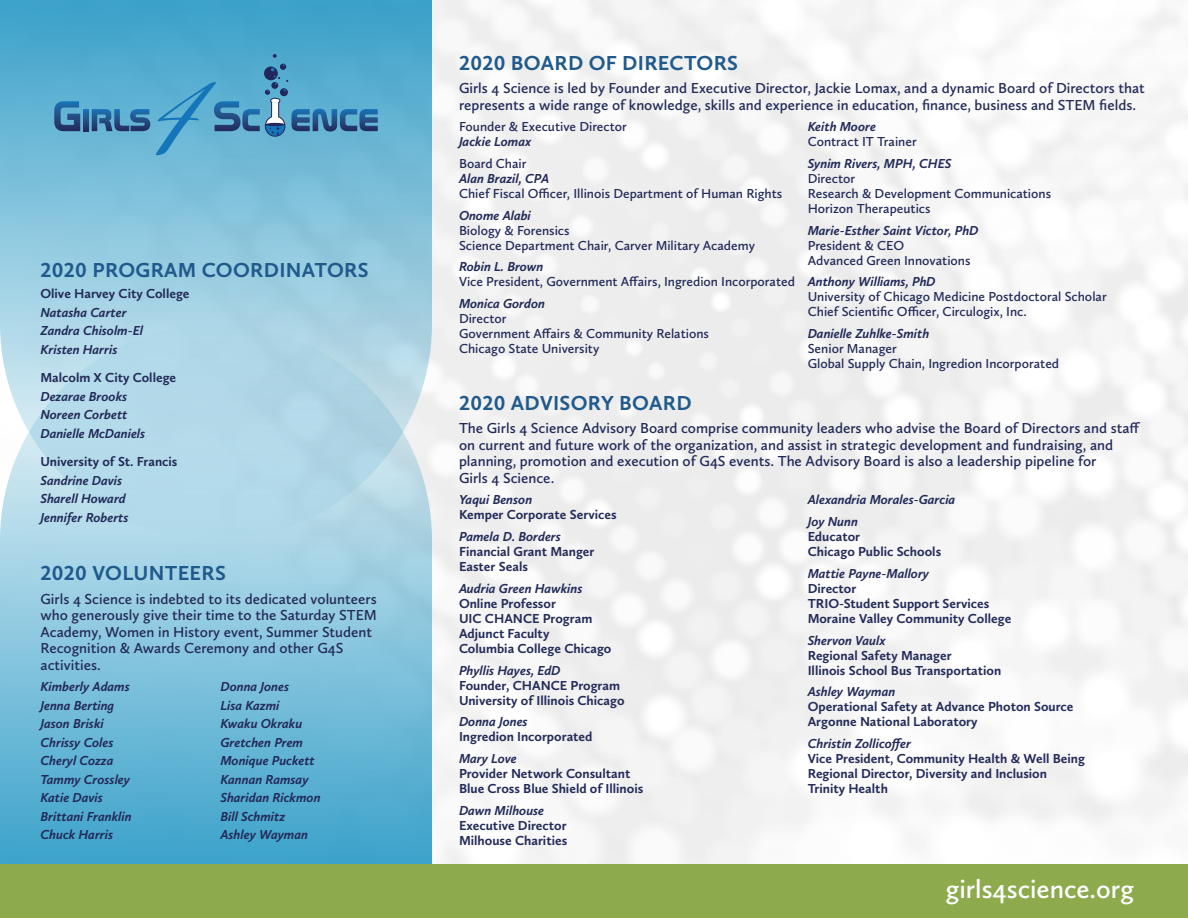
<style>
.page{position:relative;width:1188px;height:918px;background:#fff}
.page>*{position:absolute;margin:0;border:0;box-sizing:border-box;transform-origin:0 0}
.t1{font:600 27px "Calluna Sans";color:#fff}
.t2{font:700 21px "Calluna Sans";letter-spacing:.015em;color:#205a8c}
.t3{font:600 15px/16.5px "Calluna Sans";color:#232b59}
.t4{font:italic 700 13.5px/18.5px "Calluna Sans";color:#232b59}
.t5{font:700 13.5px/15px "Calluna Sans";color:#232b59}
.t6{font:600 13.5px/15px "Calluna Sans";color:#232b59}
</style>
<div class="page">
<div style="left:0;top:864px;width:1188px;height:54px;background:#8dab4d"></div>
<svg style="left:0;top:0;width:432px;height:324px;background:#76bcd7"></svg>
<svg style="left:54px;top:101px;width:26px;height:30px"></svg>
<svg style="left:83px;top:109px;width:6px;height:22px"></svg>
<svg style="left:92px;top:109px;width:58px;height:22px"></svg>
<svg style="left:273px;top:54px;width:4px;height:4px"></svg>
<svg style="left:156px;top:64px;width:222px;height:91px;background:#56a2c7"></svg>
<svg style="left:0;top:324px;width:432px;height:540px;background:#8fc8df"></svg>
<h2 class="t2" style="left:40px;top:257px;width:329px">2020 PROGRAM COORDINATORS</h2>
<p class="t5" style="left:40px;top:286px;width:151px">Olive Harvey City College</p>
<p class="t4" style="left:40px;top:303px;width:104px">Natasha Carter<br>Zandra Chisolm-El<br>Kristen Harris</p>
<p class="t5" style="left:40px;top:370px;width:137px">Malcolm X City College</p>
<p class="t4" style="left:40px;top:387px;width:106px">Dezarae Brooks<br>Noreen Corbett<br>Danielle McDaniels</p>
<p class="t5" style="left:40px;top:454px;width:139px">University of St. Francis</p>
<p class="t4" style="left:40px;top:471px;width:89px">Sandrine Davis<br>Sharell Howard<br>Jennifer Roberts</p>
<h2 class="t2" style="left:40px;top:560px;width:187px">2020 VOLUNTEERS</h2>
<p class="t3" style="left:40px;top:590px;width:338px">Girls 4 Science is indebted to its dedicated volunteers who generously give their time to the Saturday STEM Academy, Women in History event, Summer Student Recognition &amp; Awards Ceremony and other G4S activities.</p>
<p class="t4" style="left:40px;top:677px;width:93px">Kimberly Adams<br>Jenna Berting<br>Jason Briski<br>Chrissy Coles<br>Cheryl Cozza<br>Tammy Crossley<br>Katie Davis<br>Brittani Franklin<br>Chuck Harris</p>
<p class="t4" style="left:220px;top:677px;width:102px">Donna Jones<br>Lisa Kazmi<br>Kwaku Okraku<br>Gretchen Prem<br>Monique Puckett<br>Kannan Ramsay<br>Sharidan Rickmon<br>Bill Schmitz<br>Ashley Wayman</p>
<h2 class="t2" style="left:459px;top:50px;width:281px">2020 BOARD OF DIRECTORS</h2>
<p class="t3" style="left:459px;top:79px;width:687px">Girls 4 Science is led by Founder and Executive Director, Jackie Lomax, and a dynamic Board of Directors that represents a wide range of knowledge, skills and experience in education, finance, business and STEM fields.</p>
<p class="t6" style="left:459px;top:119px;width:169px">Founder &amp; Executive Director</p>
<p class="t4" style="left:459px;top:132px;width:74px">Jackie Lomax</p>
<p class="t6" style="left:459px;top:156px;width:69px">Board Chair</p>
<p class="t4" style="left:459px;top:169px;width:92px">Alan Brazil, CPA</p>
<p class="t6" style="left:459px;top:186px;width:325px">Chief Fiscal Officer, Illinois Department of Human Rights</p>
<p class="t4" style="left:459px;top:206px;width:73px">Onome Alabi</p>
<p class="t6" style="left:459px;top:223px;width:297px">Biology &amp; Forensics<br>Science Department Chair, Carver Military Academy</p>
<p class="t4" style="left:459px;top:257px;width:86px">Robin L. Brown</p>
<p class="t6" style="left:459px;top:274px;width:337px">Vice President, Government Affairs, Ingredion Incorporated</p>
<p class="t4" style="left:459px;top:294px;width:88px">Monica Gordon</p>
<p class="t6" style="left:459px;top:311px;width:251px">Director<br>Government Affairs &amp; Community Relations<br>Chicago State University</p>
<p class="t4" style="left:808px;top:117px;width:70px">Keith Moore</p>
<p class="t6" style="left:808px;top:134px;width:111px">Contract IT Trainer</p>
<p class="t4" style="left:808px;top:154px;width:145px">Synim Rivers, MPH, CHES</p>
<p class="t6" style="left:808px;top:171px;width:245px">Director<br>Research &amp; Development Communications<br>Horizon Therapeutics</p>
<p class="t4" style="left:808px;top:221px;width:172px">Marie-Esther Saint Victor, PhD</p>
<p class="t6" style="left:808px;top:237px;width:164px">President &amp; CEO<br>Advanced Green Innovations</p>
<p class="t4" style="left:808px;top:272px;width:129px">Anthony Williams, PhD</p>
<p class="t6" style="left:808px;top:289px;width:300px">University of Chicago Medicine Postdoctoral Scholar<br>Chief Scientific Officer, Circulogix, Inc.</p>
<p class="t4" style="left:808px;top:324px;width:123px">Danielle Zuhlke-Smith</p>
<p class="t6" style="left:808px;top:341px;width:253px">Senior Manager<br>Global Supply Chain, Ingredion Incorporated</p>
<h2 class="t2" style="left:459px;top:390px;width:234px">2020 ADVISORY BOARD</h2>
<p class="t3" style="left:459px;top:420px;width:683px">The Girls 4 Science Advisory Board comprise community leaders who advise the Board of Directors and staff on current and future work of the organization, and assist in strategic development and fundraising, and planning, promotion and execution of G4S events. The Advisory Board is also a leadership pipeline for<br>Girls 4 Science.</p>
<p class="t4" style="left:459px;top:490px;width:75px">Yaqui Benson</p>
<p class="t5" style="left:459px;top:507px;width:159px">Kemper Corporate Services</p>
<p class="t4" style="left:459px;top:527px;width:103px">Pamela D. Borders</p>
<p class="t5" style="left:459px;top:544px;width:137px">Financial Grant Manger<br>Easter Seals</p>
<p class="t4" style="left:459px;top:579px;width:125px">Audria Green Hawkins</p>
<p class="t5" style="left:459px;top:596px;width:154px">Online Professor<br>UIC CHANCE Program<br>Adjunct Faculty<br>Columbia College Chicago</p>
<p class="t4" style="left:459px;top:661px;width:103px">Phyllis Hayes, EdD</p>
<p class="t5" style="left:459px;top:677px;width:167px">Founder, CHANCE Program<br>University of Illinois Chicago</p>
<p class="t4" style="left:459px;top:712px;width:70px">Donna Jones</p>
<p class="t5" style="left:459px;top:729px;width:135px">Ingredion Incorporated</p>
<p class="t4" style="left:459px;top:749px;width:59px">Mary Love</p>
<p class="t5" style="left:459px;top:766px;width:186px">Provider Network Consultant<br>Blue Cross Blue Shield of Illinois</p>
<p class="t4" style="left:459px;top:801px;width:87px">Dawn Milhouse</p>
<p class="t5" style="left:459px;top:818px;width:110px">Executive Director<br>Milhouse Charities</p>
<p class="t4" style="left:808px;top:489px;width:149px;line-height:21.8px">Alexandria Morales-Garcia<br>Joy Nunn</p>
<p class="t5" style="left:808px;top:529px;width:135px">Educator<br>Chicago Public Schools</p>
<p class="t4" style="left:808px;top:564px;width:123px">Mattie Payne-Mallory</p>
<p class="t5" style="left:808px;top:581px;width:205px">Director<br>TRIO-Student Support Services<br>Moraine Valley Community College</p>
<p class="t4" style="left:808px;top:631px;width:79px">Shervon Vaulx</p>
<p class="t5" style="left:808px;top:647px;width:195px">Regional Safety Manager<br>Illinois School Bus Transportation</p>
<p class="t4" style="left:808px;top:682px;width:89px">Ashley Wayman</p>
<p class="t5" style="left:808px;top:699px;width:267px">Operational Safety at Advance Photon Source<br>Argonne National Laboratory</p>
<p class="t4" style="left:808px;top:734px;width:105px">Christin Zollicoffer</p>
<p class="t5" style="left:808px;top:751px;width:279px">Vice President, Community Health &amp; Well Being<br>Regional Director, Diversity and Inclusion<br>Trinity Health</p>
<h1 class="t1" style="left:946px;top:873px;width:190px">girls4science.org</h1>
</div>
